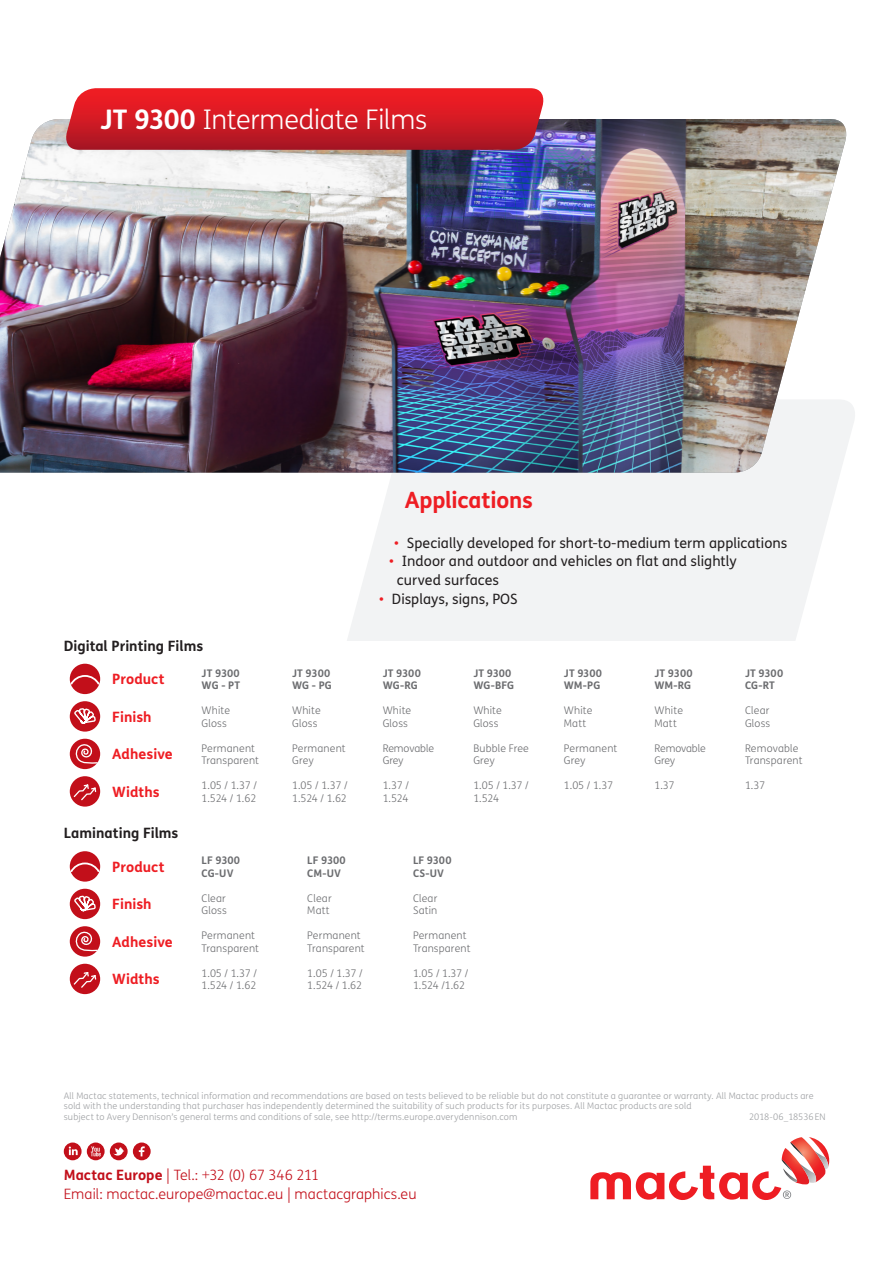
<style>
.page{position:relative;width:893px;height:1263px;background:#fff}
.page>*{position:absolute;margin:0;border:0;box-sizing:border-box;transform-origin:0 0}
._1__Header{font:300 27px "FS Me";letter-spacing:-.01em;color:#fff}
._1__Header-2{font:700 22.5px "FS Me";letter-spacing:-.01em;color:#ee1d23}
._4__Opsomming{font:14.25px/18.8px "FS Me";letter-spacing:.005em;color:#231f20}
._2__Inleiding{font:700 14.25px "FS Me";color:#ee1d23}
._2__Inleiding-2{font:300 14.25px "FS Me";letter-spacing:.005em;color:#c20f1a}
._4__Opsomming-2{font:700 14.25px "FS Me";color:#231f20}
._2__Inleiding-3{font:300 14.25px "FS Me";letter-spacing:-.035em;color:#c20f1a}
._2__Inleiding-4{font:300 10.5px/12.6px "FS Me";letter-spacing:.015em;color:#6c6d70}
._1__Subheader{font:700 10.5px "FS Me";letter-spacing:.005em;color:#6c6d70}
._2__Inleiding-5{font:300 10.5px "FS Me";letter-spacing:-.01em;color:#6c6d70}
._5__Project_Number{font:300 9px/10.5px "FS Me";letter-spacing:.02em;color:#9d9fa2}
._5__Project_Number-2{font:300 9px "FS Me";letter-spacing:-.01em;color:#9d9fa2}
.s1{font-weight:700}
.s2{color:#ee1d23}
</style>
<div class="page">
<svg style="left:347px;top:404px;width:508px;height:237px;fill:#f2f3f4"></svg>
<img style="left:0;top:119px;width:851px;height:354px">
<svg style="left:62px;top:88px;width:485px;height:62px;background:#cf212c"></svg>
<svg style="left:590px;top:1137px;width:239px;height:63px"></svg>
<div style="left:70px;top:664px;width:30px;height:30px;background:#c20f1a;border-radius:50%"></div>
<svg style="left:70px;top:675px;width:30px;height:9px"></svg>
<div style="left:70px;top:701px;width:30px;height:31px;background:#c20f1a;border-radius:50%"></div>
<svg style="left:73px;top:708px;width:23px;height:20px"></svg>
<div style="left:70px;top:739px;width:30px;height:30px;background:#c20f1a;border-radius:50%"></div>
<svg style="left:73px;top:742px;width:25px;height:22px"></svg>
<div style="left:70px;top:776px;width:30px;height:31px;background:#c20f1a;border-radius:50%"></div>
<svg style="left:74px;top:784px;width:22px;height:16px"></svg>
<div style="left:70px;top:851px;width:30px;height:31px;background:#c20f1a;border-radius:50%"></div>
<svg style="left:70px;top:862px;width:30px;height:10px"></svg>
<div style="left:70px;top:889px;width:30px;height:30px;background:#c20f1a;border-radius:50%"></div>
<svg style="left:73px;top:895px;width:23px;height:20px"></svg>
<div style="left:70px;top:926px;width:30px;height:31px;background:#c20f1a;border-radius:50%"></div>
<svg style="left:73px;top:929px;width:25px;height:23px"></svg>
<div style="left:70px;top:964px;width:30px;height:30px;background:#c20f1a;border-radius:50%"></div>
<svg style="left:74px;top:972px;width:22px;height:16px"></svg>
<svg style="left:64px;top:1142px;width:87px;height:18px"></svg>
<p class="_1__Header" style="left:100px;top:101px;width:328px"><span class="s1">JT 9300</span> Intermediate Films</p>
<p class="_1__Header-2" style="left:405px;top:483px;width:130px">Applications</p>
<p class="_4__Opsomming" style="left:394px;top:533px;width:395px"><span class="s2">•</span> Specially developed for short-to-medium term applications</p>
<p class="_4__Opsomming" style="left:397px;top:552px;width:341px;text-indent:-8px"><span class="s2">•</span> Indoor and outdoor and vehicles on flat and slightly curved surfaces</p>
<p class="_4__Opsomming" style="left:379px;top:589px;width:140px"><span class="s2">•</span> Displays, signs, POS</p>
<p class="_4__Opsomming-2" style="left:64px;top:635px;width:141px">Digital Printing Films</p>
<p class="_2__Inleiding" style="left:112px;top:668px;width:54px">Product</p>
<p class="_1__Subheader" style="left:202px;top:665px;width:40px">JT 9300</p>
<p class="_1__Subheader" style="left:202px;top:677px;width:40px">WG - PT</p>
<p class="_1__Subheader" style="left:292px;top:665px;width:40px">JT 9300</p>
<p class="_1__Subheader" style="left:292px;top:677px;width:41px">WG - PG</p>
<p class="_1__Subheader" style="left:383px;top:665px;width:40px">JT 9300</p>
<p class="_1__Subheader" style="left:383px;top:677px;width:37px">WG-RG</p>
<p class="_1__Subheader" style="left:473px;top:665px;width:40px">JT 9300</p>
<p class="_1__Subheader" style="left:473px;top:677px;width:42px">WG-BFG</p>
<p class="_1__Subheader" style="left:564px;top:665px;width:40px">JT 9300</p>
<p class="_1__Subheader" style="left:564px;top:677px;width:38px">WM-PG</p>
<p class="_1__Subheader" style="left:654px;top:665px;width:40px">JT 9300</p>
<p class="_1__Subheader" style="left:654px;top:677px;width:38px">WM-RG</p>
<p class="_1__Subheader" style="left:745px;top:665px;width:40px">JT 9300</p>
<p class="_1__Subheader" style="left:745px;top:677px;width:31px">CG-RT</p>
<p class="_2__Inleiding" style="left:112px;top:706px;width:41px">Finish</p>
<p class="_2__Inleiding-4" style="left:202px;top:704px;width:30px">White</p>
<p class="_2__Inleiding-4" style="left:202px;top:716px;width:27px">Gloss</p>
<p class="_2__Inleiding-4" style="left:292px;top:704px;width:30px">White</p>
<p class="_2__Inleiding-4" style="left:292px;top:716px;width:27px">Gloss</p>
<p class="_2__Inleiding-4" style="left:383px;top:704px;width:30px">White</p>
<p class="_2__Inleiding-4" style="left:383px;top:716px;width:27px">Gloss</p>
<p class="_2__Inleiding-4" style="left:473px;top:704px;width:30px">White</p>
<p class="_2__Inleiding-4" style="left:473px;top:716px;width:27px">Gloss</p>
<p class="_2__Inleiding-4" style="left:564px;top:704px;width:30px">White<br>Matt</p>
<p class="_2__Inleiding-4" style="left:654px;top:704px;width:30px">White<br>Matt</p>
<p class="_2__Inleiding-4" style="left:745px;top:704px;width:27px">Clear<br>Gloss</p>
<p class="_2__Inleiding" style="left:112px;top:743px;width:62px">Adhesive</p>
<p class="_2__Inleiding-4" style="left:202px;top:741px;width:59px">Permanent<br>Transparent</p>
<p class="_2__Inleiding-4" style="left:292px;top:741px;width:55px">Permanent</p>
<p class="_2__Inleiding-4" style="left:292px;top:754px;width:23px">Grey</p>
<p class="_2__Inleiding-5" style="left:383px;top:741px;width:53px">Removable</p>
<p class="_2__Inleiding-4" style="left:383px;top:754px;width:22px">Grey</p>
<p class="_2__Inleiding-4" style="left:473px;top:741px;width:57px">Bubble Free</p>
<p class="_2__Inleiding-4" style="left:473px;top:754px;width:23px">Grey</p>
<p class="_2__Inleiding-4" style="left:564px;top:741px;width:55px">Permanent</p>
<p class="_2__Inleiding-4" style="left:564px;top:754px;width:23px">Grey</p>
<p class="_2__Inleiding-5" style="left:654px;top:741px;width:53px">Removable</p>
<p class="_2__Inleiding-4" style="left:654px;top:754px;width:22px">Grey</p>
<p class="_2__Inleiding-4" style="left:745px;top:741px;width:59px">Removable<br>Transparent</p>
<p class="_2__Inleiding" style="left:112px;top:781px;width:49px">Widths</p>
<p class="_2__Inleiding-4" style="left:202px;top:779px;width:57px">1.05 / 1.37 /</p>
<p class="_2__Inleiding-4" style="left:202px;top:791px;width:56px">1.524 / 1.62</p>
<p class="_2__Inleiding-4" style="left:292px;top:779px;width:57px">1.05 / 1.37 /</p>
<p class="_2__Inleiding-4" style="left:292px;top:791px;width:56px">1.524 / 1.62</p>
<p class="_2__Inleiding-4" style="left:383px;top:779px;width:28px">1.37 /</p>
<p class="_2__Inleiding-4" style="left:383px;top:791px;width:27px">1.524</p>
<p class="_2__Inleiding-4" style="left:473px;top:779px;width:57px">1.05 / 1.37 /</p>
<p class="_2__Inleiding-4" style="left:473px;top:791px;width:27px">1.524</p>
<p class="_2__Inleiding-4" style="left:564px;top:779px;width:51px">1.05 / 1.37</p>
<p class="_2__Inleiding-4" style="left:654px;top:779px;width:22px">1.37</p>
<p class="_2__Inleiding-4" style="left:745px;top:779px;width:22px">1.37</p>
<p class="_4__Opsomming-2" style="left:64px;top:822px;width:116px">Laminating Films</p>
<p class="_2__Inleiding" style="left:112px;top:856px;width:54px">Product</p>
<p class="_1__Subheader" style="left:202px;top:852px;width:40px">LF 9300</p>
<p class="_1__Subheader" style="left:202px;top:865px;width:33px">CG-UV</p>
<p class="_1__Subheader" style="left:307px;top:852px;width:40px">LF 9300</p>
<p class="_1__Subheader" style="left:307px;top:865px;width:35px">CM-UV</p>
<p class="_1__Subheader" style="left:413px;top:852px;width:40px">LF 9300</p>
<p class="_1__Subheader" style="left:413px;top:865px;width:32px">CS-UV</p>
<p class="_2__Inleiding" style="left:112px;top:893px;width:41px">Finish</p>
<p class="_2__Inleiding-4" style="left:202px;top:891px;width:26px">Clear</p>
<p class="_2__Inleiding-4" style="left:202px;top:904px;width:27px">Gloss</p>
<p class="_2__Inleiding-4" style="left:307px;top:891px;width:26px">Clear</p>
<p class="_2__Inleiding-4" style="left:307px;top:904px;width:24px">Matt</p>
<p class="_2__Inleiding-4" style="left:413px;top:891px;width:26px">Clear</p>
<p class="_2__Inleiding-4" style="left:413px;top:904px;width:26px">Satin</p>
<p class="_2__Inleiding" style="left:112px;top:931px;width:62px">Adhesive</p>
<p class="_2__Inleiding-4" style="left:202px;top:929px;width:55px">Permanent</p>
<p class="_2__Inleiding-4" style="left:202px;top:941px;width:59px">Transparent</p>
<p class="_2__Inleiding-4" style="left:307px;top:929px;width:55px">Permanent</p>
<p class="_2__Inleiding-4" style="left:307px;top:941px;width:59px">Transparent</p>
<p class="_2__Inleiding-4" style="left:413px;top:929px;width:55px">Permanent</p>
<p class="_2__Inleiding-4" style="left:413px;top:941px;width:59px">Transparent</p>
<p class="_2__Inleiding" style="left:112px;top:968px;width:49px">Widths</p>
<p class="_2__Inleiding-4" style="left:202px;top:966px;width:57px">1.05 / 1.37 /<br>1.524 / 1.62</p>
<p class="_2__Inleiding-4" style="left:307px;top:966px;width:57px">1.05 / 1.37 /<br>1.524 / 1.62</p>
<p class="_2__Inleiding-4" style="left:413px;top:966px;width:57px">1.05 / 1.37 /</p>
<p class="_2__Inleiding-4" style="left:413px;top:979px;width:54px">1.524 /1.62</p>
<p class="_5__Project_Number" style="left:64px;top:1090px;width:751px">All Mactac statements, technical information and recommendations are based on tests believed to be reliable but do not constitute a guarantee or warranty. All Mactac products are sold with the understanding that purchaser has independently determined the suitability of such products for its purposes. All Mactac products are sold</p>
<p class="_5__Project_Number" style="left:64px;top:1111px;width:455px">subject to Avery Dennison’s general terms and conditions of sale, see http://terms.europe.averydennison.com</p>
<p class="_5__Project_Number-2" style="left:749px;top:1110px;width:78px">2018-06_18536EN</p>
<p class="_2__Inleiding-3" style="left:64px;top:1166px;width:257px"><span class="s1">Mactac Europe</span> | Tel.: +32 (0) 67 346 211</p>
<p class="_2__Inleiding-2" style="left:64px;top:1184px;width:354px">Email: mactac.europe@mactac.eu | mactacgraphics.eu</p>
</div>
